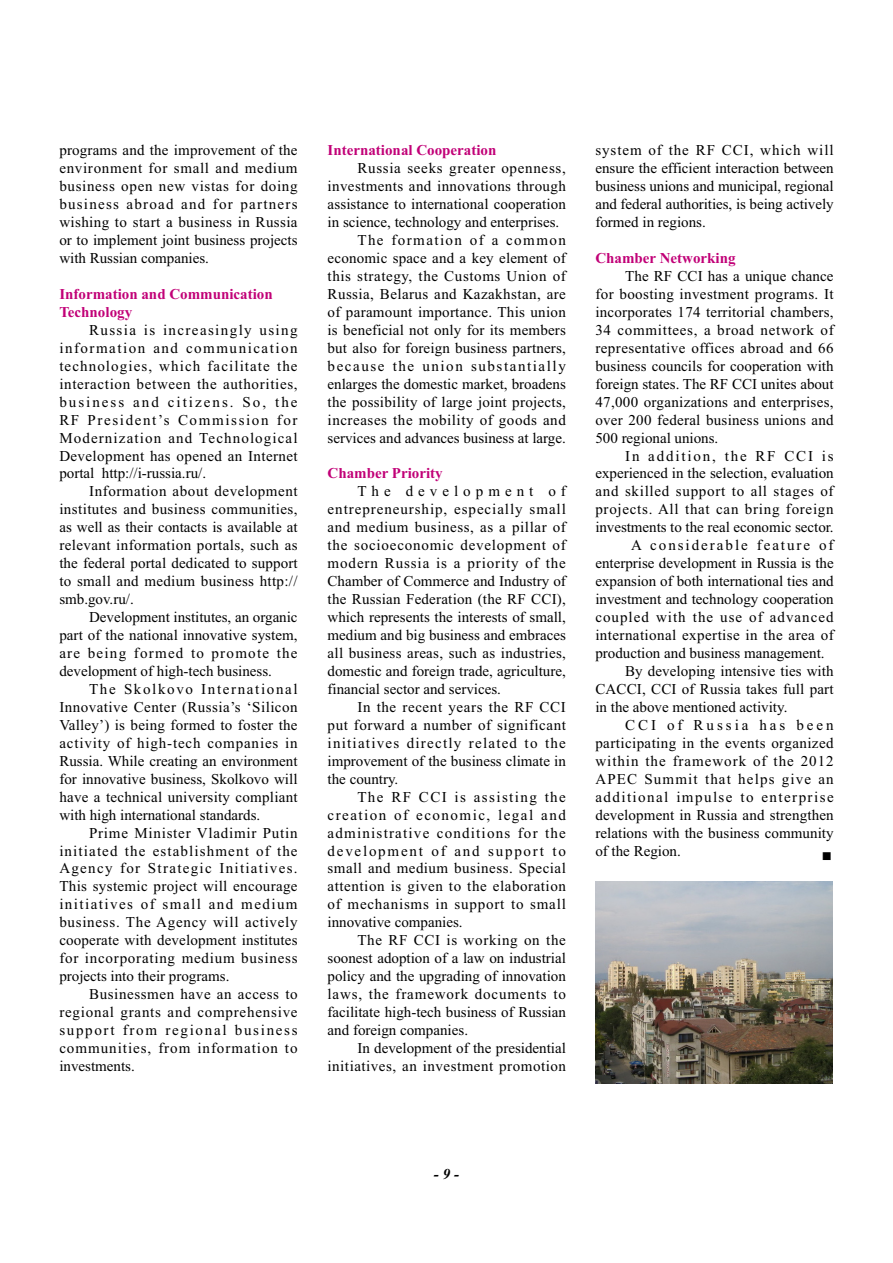
<style>
.page{position:relative;width:893px;height:1263px;background:#fff}
.page>*{position:absolute;margin:0;border:0;box-sizing:border-box;transform-origin:0 0}
.t1{font:15px/18px "Times New Roman";letter-spacing:.01em;color:#000;text-align:justify}
.t2{font:15px "Times New Roman";letter-spacing:.03em;color:#000}
.t3{font:700 15px/18px "Times New Roman";color:#c10077}
.t4{font:15px/18px "Times New Roman";letter-spacing:.035em;color:#000;text-align:right}
.t5{font:15px "Times New Roman";letter-spacing:.05em;color:#000}
.t6{font:15px "Times New Roman";letter-spacing:.095em;color:#000}
.t7{font:15px "Times New Roman";letter-spacing:.04em;color:#000}
.t8{font:15px "Times New Roman";letter-spacing:.105em;color:#000}
.t9{font:15px "Times New Roman";letter-spacing:.045em;color:#000}
.t10{font:15px "Times New Roman";letter-spacing:.07em;color:#000}
.t11{font:15px "Times New Roman";letter-spacing:.065em;color:#000}
.t12{font:15px "Times New Roman";letter-spacing:.075em;color:#000}
.t13{font:15px "Times New Roman";letter-spacing:.13em;color:#000}
.t14{font:15px "Times New Roman";letter-spacing:.125em;color:#000}
.t15{font:15px "Times New Roman";letter-spacing:.2em;color:#000}
.t16{font:italic 700 15px "Times New Roman";color:#000}
.t17{font:13.5px "Wingdings";color:#000}
</style>
<div class="page">
<img style="left:595px;top:882px;width:237px;height:201px">
<p class="t1" style="left:59px;top:143px;width:240px">programs and the improvement of the environment for small and medium business open new vistas for doing business abroad and for partners wishing to start a business in Russia or to implement joint business projects with Russian companies.</p>
<p class="t3" style="left:59px;top:286px;width:215px">Information and Communication<br>Technology</p>
<p class="t1" style="left:59px;top:322px;width:240px;text-indent:30px">Russia is increasingly using information and communication technologies, which facilitate the interaction between the authorities, business and citizens. So, the RF President’s Commission for Modernization and Technological Development has opened an Internet portal http://i-russia.ru/.</p>
<p class="t1" style="left:59px;top:484px;width:240px;text-indent:30px">Information about development institutes and business communities, as well as their contacts is available at relevant information portals, such as the federal portal dedicated to support to small and medium business http:// smb.gov.ru/.</p>
<p class="t1" style="left:59px;top:610px;width:240px;text-indent:30px">Development institutes, an organic part of the national innovative system, are being formed to promote the development of high-tech business.</p>
<p class="t1" style="left:59px;top:681px;width:240px;text-indent:30px">The Skolkovo International Innovative Center (Russia’s ‘Silicon Valley’) is being formed to foster the activity of high-tech companies in Russia. While creating an environment for innovative business, Skolkovo will have a technical university compliant with high international standards.</p>
<p class="t1" style="left:59px;top:825px;width:240px;text-indent:30px">Prime Minister Vladimir Putin initiated the establishment of the Agency for Strategic Initiatives.<br>This systemic project will encourage initiatives of small and medium business. The Agency will actively cooperate with development institutes for incorporating medium business projects into their programs.</p>
<p class="t1" style="left:59px;top:987px;width:240px;text-indent:30px">Businessmen have an access to regional grants and comprehensive support from regional business communities, from information to investments.</p>
<p class="t3" style="left:327px;top:143px;width:170px">International Cooperation</p>
<p class="t9" style="left:357px;top:163px;width:210px">Russia seeks greater openness,</p>
<p class="t1" style="left:327px;top:179px;width:240px">investments and innovations through</p>
<p class="t1" style="left:327px;top:197px;width:240px">assistance to international cooperation</p>
<p class="t1" style="left:327px;top:215px;width:233px">in science, technology and enterprises.</p>
<p class="t6" style="left:357px;top:235px;width:210px">The formation of a common</p>
<p class="t1" style="left:327px;top:250px;width:240px">economic space and a key element of</p>
<p class="t7" style="left:327px;top:271px;width:240px">this strategy, the Customs Union of</p>
<p class="t2" style="left:327px;top:289px;width:240px">Russia, Belarus and Kazakhstan, are</p>
<p class="t1" style="left:327px;top:304px;width:240px">of paramount importance. This union</p>
<p class="t1" style="left:327px;top:322px;width:240px">is beneficial not only for its members</p>
<p class="t1" style="left:327px;top:340px;width:240px">but also for foreign business partners,</p>
<p class="t8" style="left:327px;top:360px;width:240px">because the union substantially</p>
<p class="t1" style="left:327px;top:376px;width:240px">enlarges the domestic market, broadens</p>
<p class="t1" style="left:327px;top:394px;width:240px">the possibility of large joint projects,</p>
<p class="t4" style="left:327px;top:412px;width:240px">increases the mobility of goods and</p>
<p class="t1" style="left:327px;top:430px;width:240px">services and advances business at large.</p>
<p class="t3" style="left:327px;top:466px;width:117px">Chamber Priority</p>
<p class="t1" style="left:327px;top:484px;width:240px;text-indent:30px">The development of entrepreneurship, especially small and medium business, as a pillar of the socioeconomic development of modern Russia is a priority of the Chamber of Commerce and Industry of the Russian Federation (the RF CCI), which represents the interests of small, medium and big business and embraces all business areas, such as industries, domestic and foreign trade, agriculture, financial sector and services.</p>
<p class="t1" style="left:327px;top:699px;width:240px;text-indent:30px">In the recent years the RF CCI put forward a number of significant initiatives directly related to the improvement of the business climate in the country.</p>
<p class="t1" style="left:327px;top:789px;width:240px;text-indent:30px">The RF CCI is assisting the creation of economic, legal and administrative conditions for the development of and support to small and medium business. Special attention is given to the elaboration of mechanisms in support to small innovative companies.</p>
<p class="t1" style="left:327px;top:933px;width:240px;text-indent:30px">The RF CCI is working on the soonest adoption of a law on industrial policy and the upgrading of innovation laws, the framework documents to facilitate high-tech business of Russian and foreign companies.</p>
<p class="t4" style="left:327px;top:1040px;width:240px">In development of the presidential initiatives, an investment promotion</p>
<p class="t1" style="left:595px;top:143px;width:240px">system of the RF CCI, which will ensure the efficient interaction between business unions and municipal, regional and federal authorities, is being actively formed in regions.</p>
<p class="t3" style="left:595px;top:251px;width:142px">Chamber Networking</p>
<p class="t1" style="left:595px;top:268px;width:240px;text-indent:30px">The RF CCI has a unique chance for boosting investment programs. It incorporates 174 territorial chambers, 34 committees, a broad network of representative offices abroad and 66 business councils for cooperation with foreign states. The RF CCI unites about 47,000 organizations and enterprises, over 200 federal business unions and 500 regional unions.</p>
<p class="t14" style="left:625px;top:450px;width:210px">In addition, the RF CCI is</p>
<p class="t1" style="left:595px;top:466px;width:240px">experienced in the selection, evaluation</p>
<p class="t5" style="left:595px;top:486px;width:240px">and skilled support to all stages of</p>
<p class="t5" style="left:595px;top:504px;width:240px">projects. All that can bring foreign</p>
<p class="t1" style="left:595px;top:520px;width:240px">investments to the real economic sector.</p>
<p class="t13" style="left:631px;top:540px;width:204px">A considerable feature of</p>
<p class="t1" style="left:595px;top:556px;width:240px">enterprise development in Russia is the</p>
<p class="t1" style="left:595px;top:574px;width:240px">expansion of both international ties and</p>
<p class="t1" style="left:595px;top:592px;width:240px">investment and technology cooperation</p>
<p class="t10" style="left:595px;top:612px;width:240px">coupled with the use of advanced</p>
<p class="t2" style="left:595px;top:630px;width:240px">international expertise in the area of</p>
<p class="t1" style="left:595px;top:645px;width:231px">production and business management.</p>
<p class="t1" style="left:625px;top:663px;width:210px">By developing intensive ties with</p>
<p class="t1" style="left:595px;top:681px;width:240px">CACCI, CCI of Russia takes full part</p>
<p class="t1" style="left:595px;top:699px;width:193px">in the above mentioned activity.</p>
<p class="t15" style="left:625px;top:719px;width:210px">CCI of Russia has been</p>
<p class="t2" style="left:595px;top:737px;width:240px">participating in the events organized</p>
<p class="t11" style="left:595px;top:755px;width:240px">within the framework of the 2012</p>
<p class="t12" style="left:595px;top:773px;width:240px">APEC Summit that helps give an</p>
<p class="t6" style="left:595px;top:791px;width:240px">additional impulse to enterprise</p>
<p class="t1" style="left:595px;top:807px;width:240px">development in Russia and strengthen</p>
<p class="t1" style="left:595px;top:825px;width:240px">relations with the business community</p>
<p class="t1" style="left:595px;top:843px;width:87px">of the Region.</p>
<p class="t17" style="left:821px;top:848px;width:12px">■</p>
<p class="t16" style="left:434px;top:1169px;width:26px">- 9 -</p>
</div>
